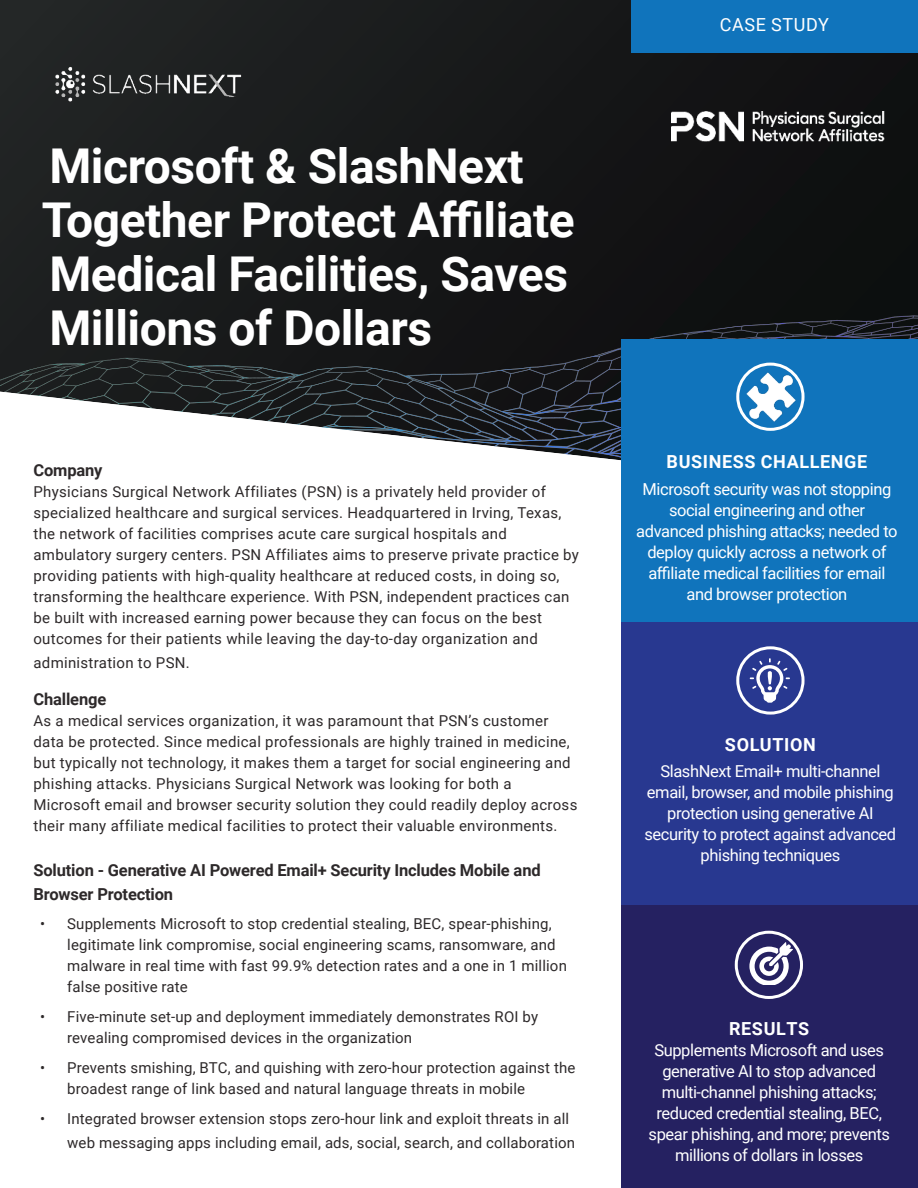
<style>
.page{position:relative;width:918px;height:1188px;background:#fff}
.page>*{position:absolute;margin:0;border:0;box-sizing:border-box;transform-origin:0 0}
.t1{font:700 48px/54px "Roboto";letter-spacing:-.01em;color:#fff}
.t2{font:700 18px "Roboto";letter-spacing:.035em;color:#fff}
.t3{font:18px "Roboto";letter-spacing:.035em;color:#fff}
.t4{font:16.5px/21px "Roboto";letter-spacing:-.025em;color:#fff;text-align:center}
.t5{font:700 16.5px/24px "Roboto";letter-spacing:-.01em;color:#2d292a}
.t6{font:15px/21px "Roboto";letter-spacing:.02em;color:#2d292a}
</style>
<div class="page">
<img style="left:0;top:0;width:918px;height:461px">
<img style="left:42px;top:54px;width:212px;height:60px">
<div style="left:632px;top:0;width:286px;height:52px;background:#1074bc"></div>
<div style="left:621px;top:339px;width:297px;height:283px;background:#1074bc"></div>
<div style="left:621px;top:622px;width:297px;height:284px;background:#283890"></div>
<div style="left:621px;top:906px;width:297px;height:282px;background:#252161"></div>
<svg style="left:750px;top:658px;width:40px;height:45px"></svg>
<div style="left:736px;top:646px;width:69px;height:69px;border:3px solid #fff;border-radius:50%"></div>
<div style="left:735px;top:931px;width:68px;height:68px;border:3px solid #fff;border-radius:50%"></div>
<svg style="left:749px;top:942px;width:44px;height:43px"></svg>
<div style="left:736px;top:363px;width:69px;height:68px;border:3px solid #fff;border-radius:50%"></div>
<img style="left:741px;top:369px;width:59px;height:59px">
<img style="left:671px;top:112px;width:213px;height:29px">
<h1 class="t1" style="left:42px;top:143px;width:535px">Microsoft &amp; SlashNext<br>Together Protect Affiliate<br>Medical Facilities, Saves<br>Millions of Dollars</h1>
<p class="t5" style="left:33px;top:459px;width:71px">Company</p>
<p class="t6" style="left:33px;top:482px;width:547px">Physicians Surgical Network Affiliates (PSN) is a privately held provider of specialized healthcare and surgical services. Headquartered in Irving, Texas, the network of facilities comprises acute care surgical hospitals and ambulatory surgery centers. PSN Affiliates aims to preserve private practice by providing patients with high-quality healthcare at reduced costs, in doing so, transforming the healthcare experience. With PSN, independent practices can be built with increased earning power because they can focus on the best outcomes for their patients while leaving the day-to-day organization and</p>
<p class="t6" style="left:33px;top:653px;width:158px">administration to PSN.</p>
<p class="t5" style="left:33px;top:689px;width:74px">Challenge</p>
<p class="t6" style="left:33px;top:711px;width:545px">As a medical services organization, it was paramount that PSN’s customer data be protected. Since medical professionals are highly trained in medicine, but typically not technology, it makes them a target for social engineering and phishing attacks. Physicians Surgical Network was looking for both a Microsoft email and browser security solution they could readily deploy across their many affiliate medical facilities to protect their valuable environments.</p>
<p class="t5" style="left:33px;top:859px;width:509px">Solution - Generative AI Powered Email+ Security Includes Mobile and<br>Browser Protection</p>
<p class="t6" style="left:67px;top:915px;width:501px;text-indent:-27px">• Supplements Microsoft to stop credential stealing, BEC, spear-phishing, legitimate link compromise, social engineering scams, ransomware, and malware in real time with fast 99.9% detection rates and a one in 1 million false positive rate</p>
<p class="t6" style="left:67px;top:1007px;width:472px;text-indent:-27px">• Five-minute set-up and deployment immediately demonstrates ROI by revealing compromised devices in the organization</p>
<p class="t6" style="left:67px;top:1058px;width:510px;text-indent:-27px">• Prevents smishing, BTC, and quishing with zero-hour protection against the broadest range of link based and natural language threats in mobile</p>
<p class="t6" style="left:67px;top:1108px;width:509px;line-height:24px;text-indent:-27px">• Integrated browser extension stops zero-hour link and exploit threats in all web messaging apps including email, ads, social, search, and collaboration</p>
<p class="t3" style="left:720px;top:17px;width:111px">CASE STUDY</p>
<p class="t2" style="left:667px;top:454px;width:202px">BUSINESS CHALLENGE</p>
<p class="t4" style="left:636px;top:480px;width:263px">Microsoft security was not stopping social engineering and other advanced phishing attacks; needed to deploy quickly across a network of affiliate medical facilities for email and browser protection</p>
<p class="t2" style="left:725px;top:737px;width:92px">SOLUTION</p>
<p class="t4" style="left:645px;top:762px;width:253px">SlashNext Email+ multi-channel email, browser, and mobile phishing protection using generative AI security to protect against advanced phishing techniques</p>
<p class="t2" style="left:729px;top:1022px;width:82px">RESULTS</p>
<p class="t4" style="left:649px;top:1041px;width:243px">Supplements Microsoft and uses generative AI to stop advanced multi-channel phishing attacks; reduced credential stealing, BEC, spear phishing, and more; prevents millions of dollars in losses</p>
</div>
